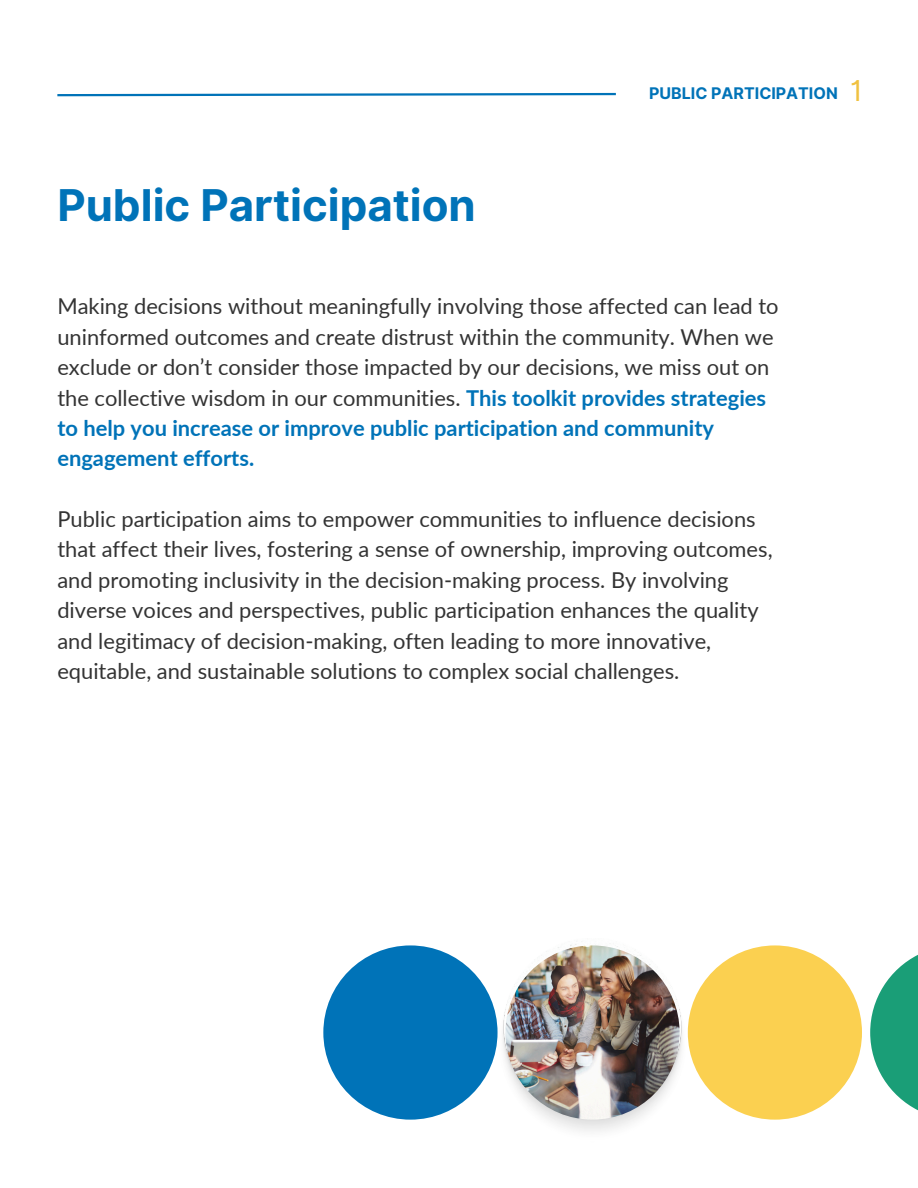
<style>
.page{position:relative;width:918px;height:1188px;background:#fff}
.page>*{position:absolute;margin:0;border:0;box-sizing:border-box;transform-origin:0 0}
.t1{font:700 43.8px "Inter";color:#0073b8}
.t2{font:28.8px "Inter";color:#f0c140}
.t3{font:21.9px/30.3px "Lato";color:#333}
.t4{font:700 16.05px "Inter";color:#0073b8}
.s1{font-weight:700;color:#0073b8}
</style>
<div class="page">
<svg style="left:57px;top:92px;width:559px;height:5px"></svg>
<div style="left:688px;top:945px;width:174px;height:175px;background:#fbd050;border-radius:50%"></div>
<svg style="left:870px;top:955px;width:48px;height:155px"></svg>
<div style="left:323px;top:945px;width:175px;height:175px;background:#0073b8;border-radius:50%"></div>
<img style="left:503px;top:944px;width:185px;height:187px">
<img style="left:505px;top:945px;width:175px;height:175px;border-radius:50%">
<p class="t1" style="left:57px;top:179px;width:420px">Public Participation</p>
<h1 class="t4" style="left:649px;top:83px;width:190px">PUBLIC PARTICIPATION</h1>
<h2 class="t2" style="left:850px;top:74px;width:14px">1</h2>
<p class="t3" style="left:57px;top:291px;width:723px">Making decisions without meaningfully involving those affected can lead to uninformed outcomes and create distrust within the community. When we exclude or don’t consider those impacted by our decisions, we miss out on the collective wisdom in our communities. <span class="s1">This toolkit provides strategies to help you increase or improve public participation and community engagement efforts.</span></p>
<p class="t3" style="left:57px;top:503px;width:717px">Public participation aims to empower communities to influence decisions that affect their lives, fostering a sense of ownership, improving outcomes, and promoting inclusivity in the decision-making process. By involving diverse voices and perspectives, public participation enhances the quality and legitimacy of decision-making, often leading to more innovative, equitable, and sustainable solutions to complex social challenges.</p>
</div>
